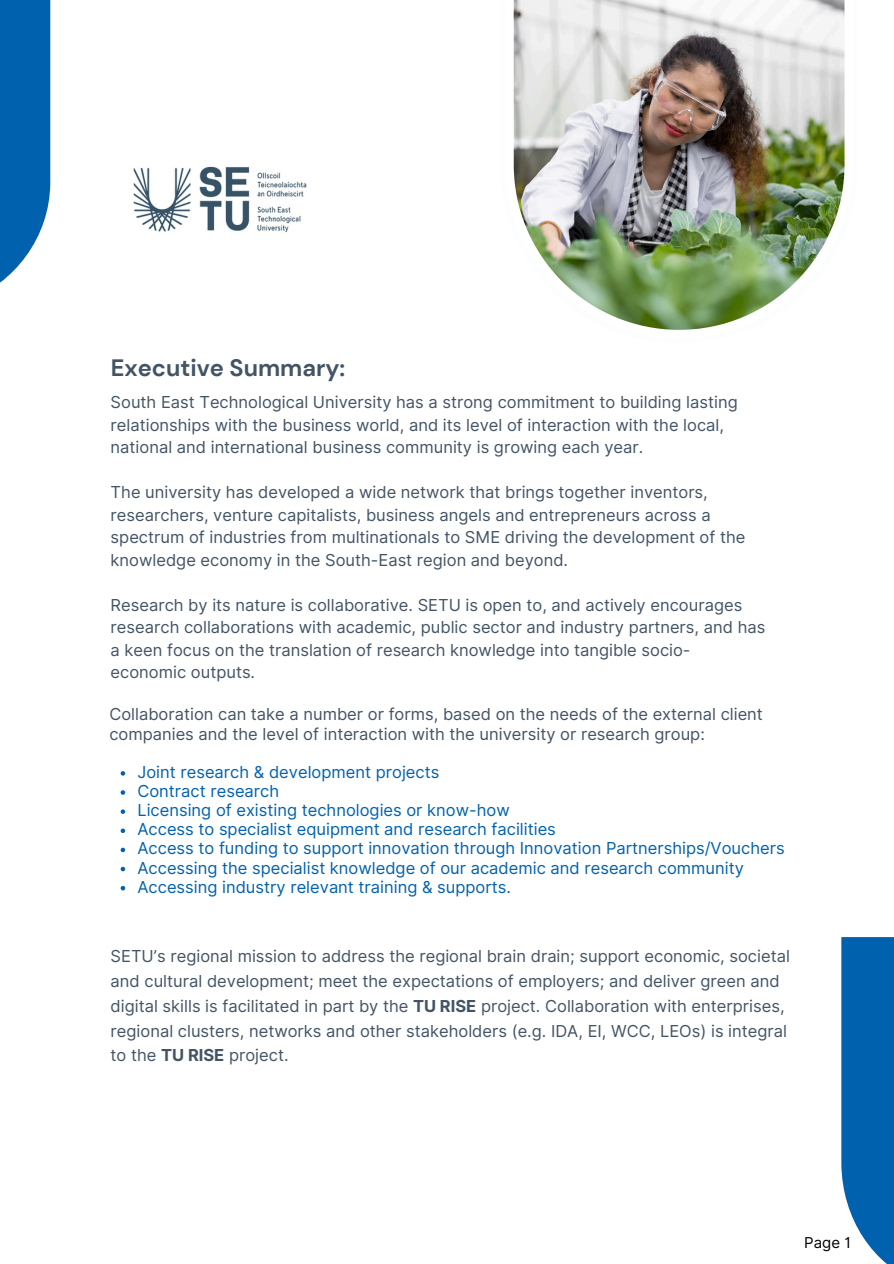
<style>
.page{position:relative;width:894px;height:1264px;background:#fff}
.page>*{position:absolute;margin:0;border:0;box-sizing:border-box;transform-origin:0 0}
.t1{font:700 23.7px "DM Sans";color:#435465}
.t2{font:16.5px/22.5px "Inter";color:#435465}
.t3{font:16.5px "Inter";color:#0062af}
.t4{font:15px "Inter";color:#000}
.s1{font-weight:700}
</style>
<div class="page">
<svg style="left:0;top:0;width:50px;height:283px;background:#1b72b7"></svg>
<div style="left:841px;top:937px;width:52px;height:326px;background:#0062af"></div>
<img style="left:133px;top:166px;width:174px;height:67px">
<img style="left:513px;top:0;width:331px;height:330px">
<svg style="left:121px;top:771px;width:4px;height:4px"></svg>
<svg style="left:121px;top:790px;width:4px;height:4px"></svg>
<svg style="left:121px;top:809px;width:4px;height:5px"></svg>
<svg style="left:121px;top:828px;width:4px;height:5px"></svg>
<svg style="left:121px;top:847px;width:4px;height:5px"></svg>
<svg style="left:121px;top:866px;width:4px;height:5px"></svg>
<svg style="left:121px;top:886px;width:4px;height:4px"></svg>
<p class="t1" style="left:111px;top:352px;width:236px">Executive Summary:</p>
<p class="t2" style="left:111px;top:391px;width:628px">South East Technological University has a strong commitment to building lasting relationships with the business world, and its level of interaction with the local, national and international business community is growing each year.</p>
<p class="t2" style="left:111px;top:481px;width:636px">The university has developed a wide network that brings together inventors, researchers, venture capitalists, business angels and entrepreneurs across a spectrum of industries from multinationals to SME driving the development of the knowledge economy in the South-East region and beyond.</p>
<p class="t2" style="left:111px;top:593px;width:656px">Research by its nature is collaborative. SETU is open to, and actively encourages research collaborations with academic, public sector and industry partners, and has a keen focus on the translation of research knowledge into tangible socio&shy;economic outputs.</p>
<h1 class="t2" style="left:109px;top:705px;width:655px;line-height:19.2px">Collaboration can take a number or forms, based on the needs of the external client companies and the level of interaction with the university or research group:</h1>
<p class="t3" style="left:137px;top:762px;width:303px">Joint research &amp; development projects</p>
<p class="t3" style="left:137px;top:781px;width:143px">Contract research</p>
<p class="t3" style="left:137px;top:800px;width:374px">Licensing of existing technologies or know-how</p>
<p class="t3" style="left:137px;top:819px;width:420px">Access to specialist equipment and research facilities</p>
<p class="t3" style="left:137px;top:838px;width:648px">Access to funding to support innovation through Innovation Partnerships/Vouchers</p>
<p class="t3" style="left:137px;top:857px;width:607px">Accessing the specialist knowledge of our academic and research community</p>
<p class="t3" style="left:137px;top:876px;width:375px">Accessing industry relevant training &amp; supports.</p>
<p class="t2" style="left:111px;top:943px;width:680px;line-height:24.8px">SETU’s regional mission to address the regional brain drain; support economic, societal and cultural development; meet the expectations of employers; and deliver green and digital skills is facilitated in part by the <span class="s1">TU RISE</span> project. Collaboration with enterprises, regional clusters, networks and other stakeholders (e.g. IDA, EI, WCC, LEOs) is integral to the <span class="s1">TU RISE</span> project.</p>
<p class="t4" style="left:804px;top:1233px;width:48px">Page 1</p>
</div>
